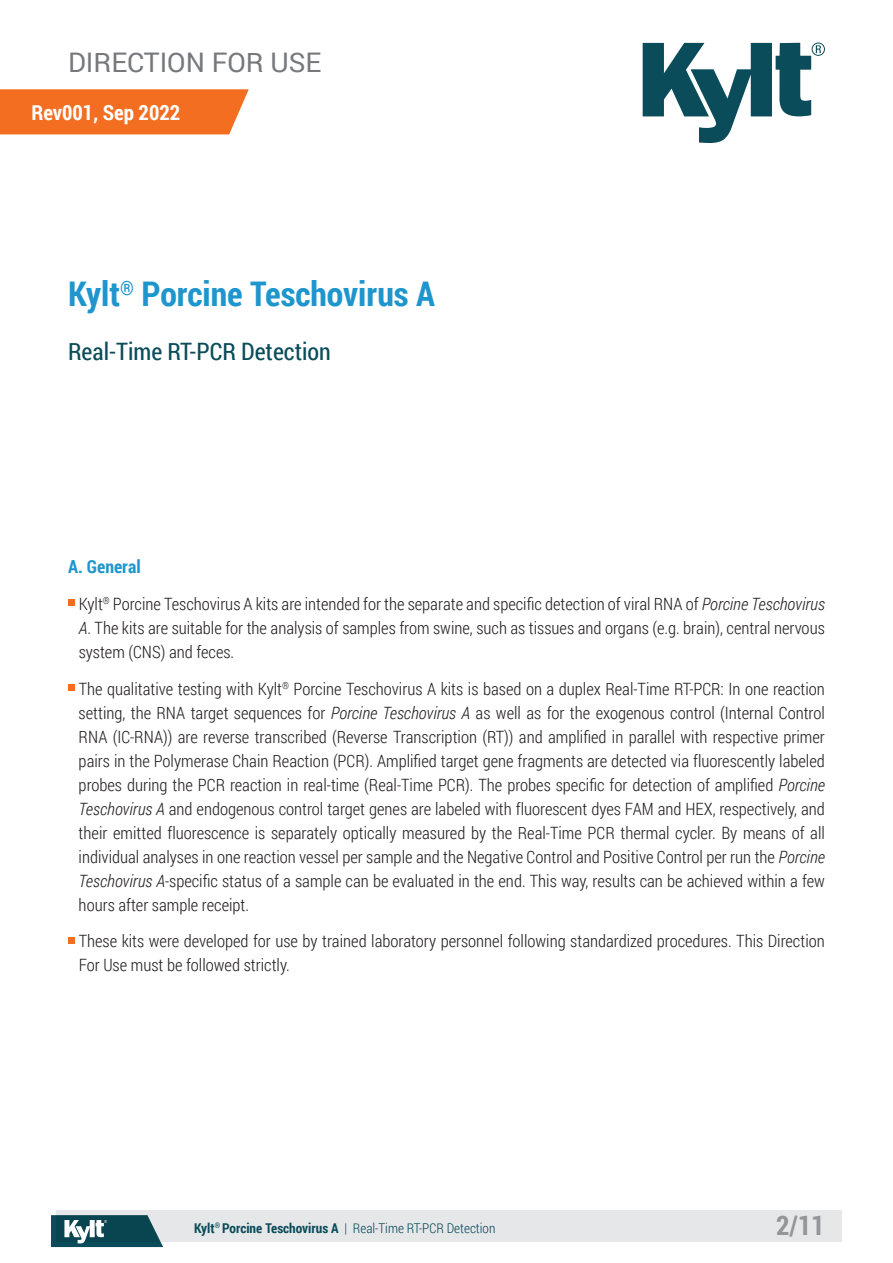
<style>
.page{position:relative;width:893px;height:1263px;background:#fff}
.page>*{position:absolute;margin:0;border:0;box-sizing:border-box;transform-origin:0 0}
.t1{font:700 33.9px "Roboto Condensed";color:#1e96cd}
.t2{font:27px "Roboto";color:#76787b}
.t3{font:700 27px "Roboto Condensed";color:#939598}
.t4{font:24px "Roboto Condensed";color:#0a4c59}
.t5{font:700 21px "Roboto Condensed";color:#fff}
.t6{font:700 18px "Roboto Condensed";color:#1e96cd}
.t7{font:300 16.95px/24px "Roboto Condensed";color:#231f20;text-align:justify}
.t8{font:300 13.5px "Roboto Condensed";color:#0a4c59}
.s1{font-style:italic}
.s2{font-weight:700}
</style>
<div class="page">
<div style="left:56px;top:1210px;width:786px;height:32px;background:#e6e7e9"></div>
<svg style="left:51px;top:1215px;width:112px;height:32px;background:#3b6b75"></svg>
<svg style="left:68px;top:600px;width:6px;height:6px"></svg>
<div style="left:68px;top:684px;width:6px;height:7px;background:#f36e21"></div>
<svg style="left:68px;top:937px;width:6px;height:6px"></svg>
<svg style="left:643px;top:43px;width:182px;height:100px"></svg>
<div style="left:0;top:89px;width:249px;height:45px;background:#f36e21"></div>
<h2 class="t2" style="left:68px;top:43px;width:255px">DIRECTION FOR USE</h2>
<p class="t5" style="left:31px;top:97px;width:150px">Rev001, Sep 2022</p>
<h1 class="t1" style="left:68px;top:270px;width:368px">Kylt<sup>®</sup> Porcine Teschovirus A</h1>
<h3 class="t4" style="left:68px;top:335px;width:264px">Real-Time RT-PCR Detection</h3>
<p class="t6" style="left:68px;top:554px;width:74px">A. General</p>
<p class="t7" style="left:79px;top:591px;width:748px">Kylt<sup>®</sup> Porcine Teschovirus A kits are intended for the separate and specific detection of viral RNA of <span class="s1">Porcine Teschovirus A</span>. The kits are suitable for the analysis of samples from swine, such as tissues and organs (e.g. brain), central nervous system (CNS) and feces.</p>
<p class="t7" style="left:79px;top:676px;width:748px">The qualitative testing with Kylt<sup>®</sup> Porcine Teschovirus A kits is based on a duplex Real-Time RT-PCR: In one reaction setting, the RNA target sequences for <span class="s1">Porcine Teschovirus A</span> as well as for the exogenous control (Internal Control RNA (IC-RNA)) are reverse transcribed (Reverse Transcription (RT)) and amplified in parallel with respective primer pairs in the Polymerase Chain Reaction (PCR). Amplified target gene fragments are detected via fluorescently labeled probes during the PCR reaction in real-time (Real-Time PCR). The probes specific for detection of amplified <span class="s1">Porcine Teschovirus A</span> and endogenous control target genes are labeled with fluorescent dyes FAM and HEX, respectively, and their emitted fluorescence is separately optically measured by the Real-Time PCR thermal cycler. By means of all individual analyses in one reaction vessel per sample and the Negative Control and Positive Control per run the <span class="s1">Porcine Teschovirus A</span>-specific status of a sample can be evaluated in the end. This way, results can be achieved within a few hours after sample receipt.</p>
<p class="t7" style="left:79px;top:929px;width:748px">These kits were developed for use by trained laboratory personnel following standardized procedures. This Direction<br>For Use must be followed strictly.</p>
<p class="t8" style="left:194px;top:1218px;width:303px"><span class="s2">Kylt</span><sup>®</sup> <span class="s2">Porcine Teschovirus A</span> | Real-Time RT-PCR Detection</p>
<h2 class="t3" style="left:776px;top:1206px;width:50px">2/11</h2>
</div>
